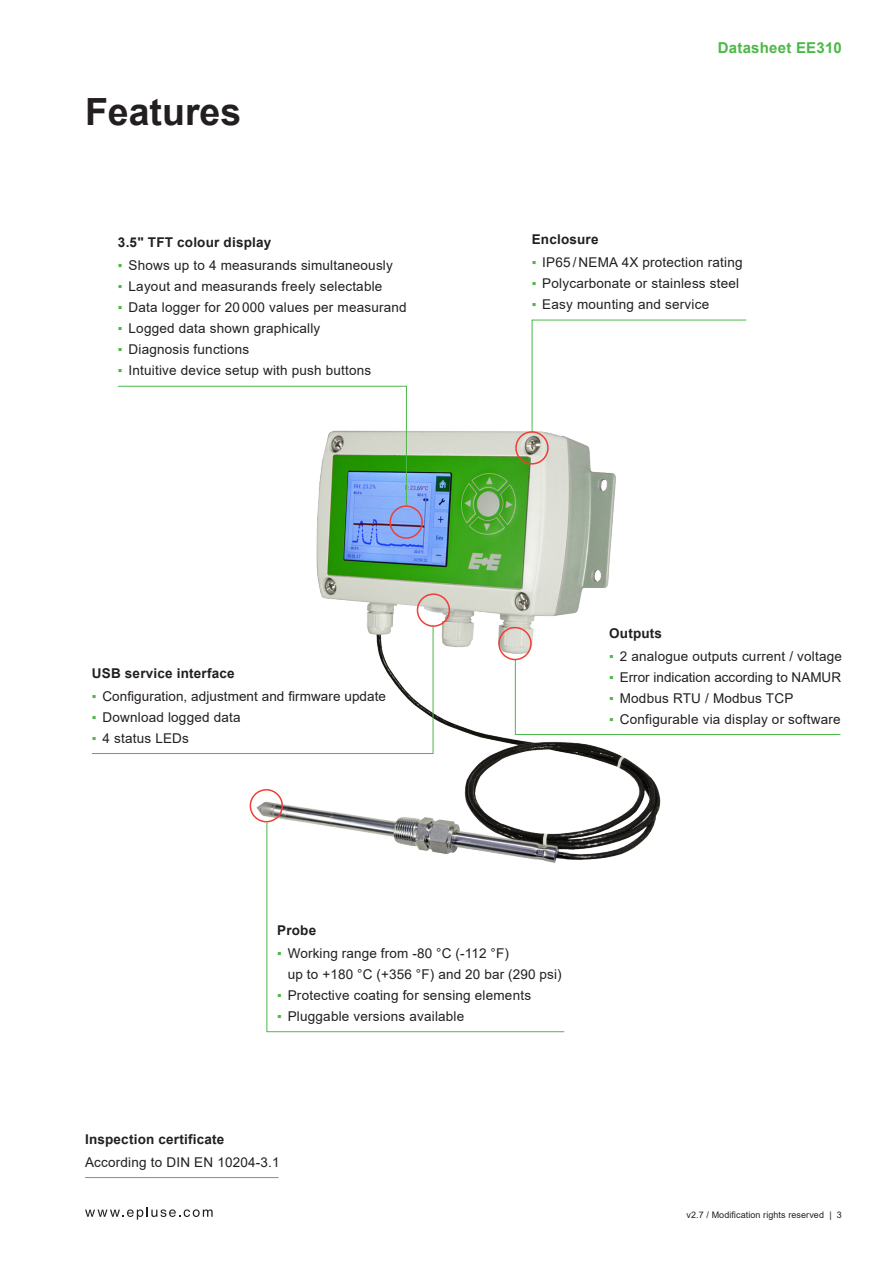
<style>
.page{position:relative;width:893px;height:1263px;background:#fff}
.page>*{position:absolute;margin:0;border:0;box-sizing:border-box;transform-origin:0 0}
.Headline_2{font:700 37.5px "Arial";color:#231f20}
.t1{font:700 15px "Arial";letter-spacing:.015em;color:#4cb848}
.Copy{font:13.5px/21px "Arial";letter-spacing:.015em;color:#231f20}
.Copy_Bold{font:700 13.5px "Arial";letter-spacing:.015em;color:#231f20}
.t2{font:9px "Arial";letter-spacing:.01em;color:#231f20}
.s1{color:#4cb848}
</style>
<div class="page">
<svg style="left:85px;top:1207px;width:128px;height:12px"></svg>
<img style="left:249px;top:431px;width:412px;height:429px">
<div style="left:389px;top:505px;width:34px;height:34px;border:2px solid #ee3e35;border-radius:50%"></div>
<svg style="left:118px;top:385px;width:289px;height:122px"></svg>
<svg style="left:266px;top:822px;width:299px;height:210px"></svg>
<svg style="left:91px;top:626px;width:343px;height:128px"></svg>
<svg style="left:531px;top:319px;width:216px;height:113px"></svg>
<div style="left:515px;top:431px;width:34px;height:34px;border:2px solid #ee3e35;border-radius:50%"></div>
<div style="left:250px;top:789px;width:33px;height:33px;border:2px solid #ee3e35;border-radius:50%"></div>
<div style="left:417px;top:593px;width:33px;height:34px;border:2px solid #ee3e35;border-radius:50%"></div>
<svg style="left:515px;top:659px;width:326px;height:76px"></svg>
<div style="left:498px;top:627px;width:34px;height:33px;border:2px solid #ee3e35;border-radius:50%"></div>
<hr style="left:85px;top:1177px;width:194px;height:1px;background:#4cb848">
<p class="Headline_2" style="left:85px;top:85px;width:158px">Features</p>
<p class="Copy_Bold" style="left:118px;top:233px;width:155px">3.5" TFT colour display</p>
<p class="Copy" style="left:118px;top:255px;width:276px"><span class="s1">▪</span> Shows up to 4 measurands simultaneously</p>
<p class="Copy" style="left:118px;top:276px;width:266px"><span class="s1">▪</span> Layout and measurands freely selectable</p>
<p class="Copy" style="left:118px;top:297px;width:290px"><span class="s1">▪</span> Data logger for 20 000 values per measurand</p>
<p class="Copy" style="left:118px;top:318px;width:204px"><span class="s1">▪</span> Logged data shown graphically</p>
<p class="Copy" style="left:118px;top:339px;width:133px"><span class="s1">▪</span> Diagnosis functions</p>
<p class="Copy" style="left:118px;top:360px;width:255px"><span class="s1">▪</span> Intuitive device setup with push buttons</p>
<p class="Copy_Bold" style="left:92px;top:664px;width:144px">USB service interface</p>
<p class="Copy" style="left:92px;top:686px;width:296px"><span class="s1">▪</span> Configuration, adjustment and firmware update</p>
<p class="Copy" style="left:92px;top:707px;width:150px"><span class="s1">▪</span> Download logged data</p>
<p class="Copy" style="left:92px;top:728px;width:99px"><span class="s1">▪</span> 4 status LEDs</p>
<p class="t1" style="left:718px;top:37px;width:126px">Datasheet EE310</p>
<p class="Copy_Bold" style="left:532px;top:230px;width:68px">Enclosure</p>
<p class="Copy" style="left:532px;top:252px;width:212px"><span class="s1">▪</span> IP65 / NEMA 4X protection rating</p>
<p class="Copy" style="left:532px;top:273px;width:209px"><span class="s1">▪</span> Polycarbonate or stainless steel</p>
<p class="Copy" style="left:532px;top:294px;width:179px"><span class="s1">▪</span> Easy mounting and service</p>
<p class="Copy_Bold" style="left:609px;top:624px;width:54px">Outputs</p>
<p class="Copy" style="left:609px;top:646px;width:234px"><span class="s1">▪</span> 2 analogue outputs current / voltage</p>
<p class="Copy" style="left:609px;top:667px;width:233px"><span class="s1">▪</span> Error indication according to NAMUR</p>
<p class="Copy" style="left:609px;top:688px;width:186px"><span class="s1">▪</span> Modbus RTU / Modbus TCP</p>
<p class="Copy" style="left:609px;top:709px;width:233px"><span class="s1">▪</span> Configurable via display or software</p>
<p class="Copy_Bold" style="left:277px;top:921px;width:41px">Probe</p>
<p class="Copy" style="left:288px;top:943px;width:275px;text-indent:-11px"><span class="s1">▪</span> Working range from -80 °C (-112 °F)<br>up to +180 °C (+356 °F) and 20 bar (290 psi)</p>
<p class="Copy" style="left:277px;top:985px;width:255px"><span class="s1">▪</span> Protective coating for sensing elements</p>
<p class="Copy" style="left:277px;top:1006px;width:189px"><span class="s1">▪</span> Pluggable versions available</p>
<p class="Copy_Bold" style="left:85px;top:1130px;width:141px">Inspection certificate</p>
<p class="Copy" style="left:85px;top:1152px;width:196px">According to DIN EN 10204-3.1</p>
<p class="t2" style="left:686px;top:1208px;width:157px">v2.7 / Modification rights reserved | 3</p>
</div>
